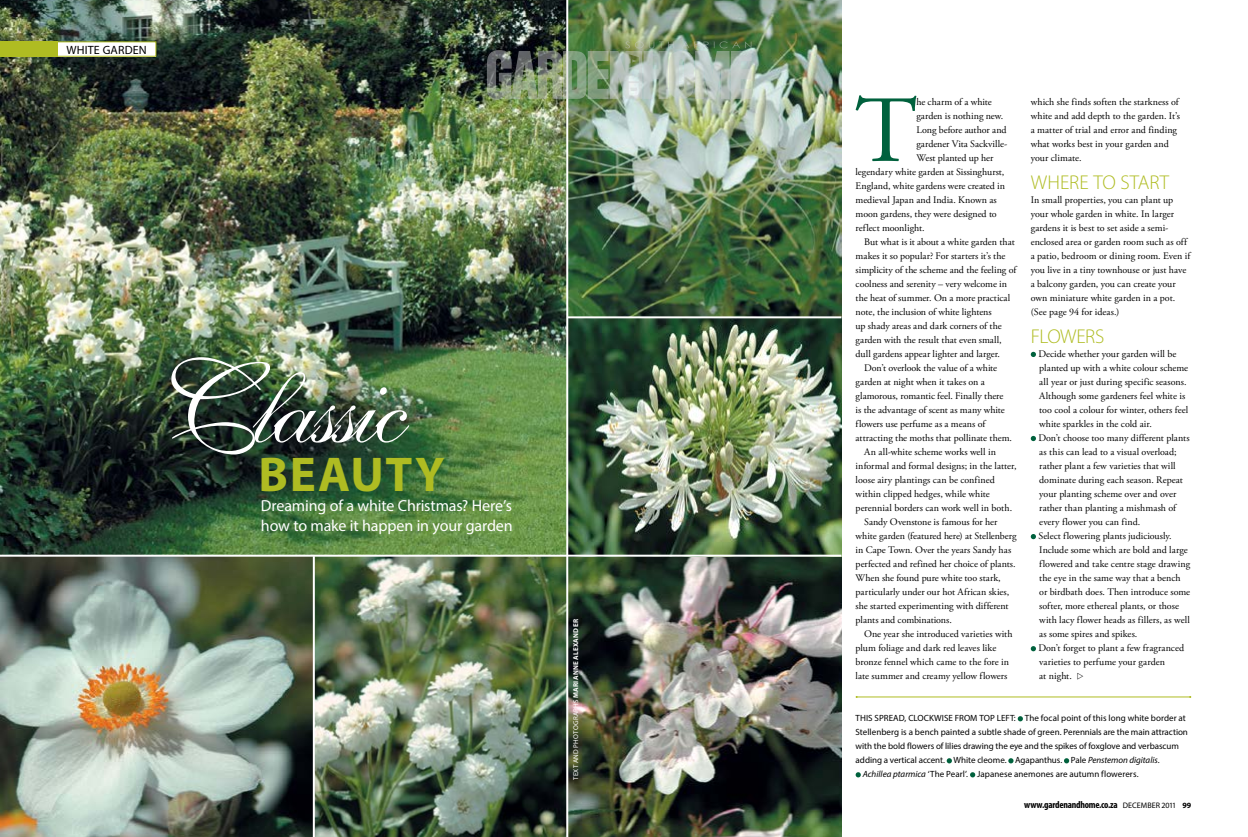
<style>
.page{position:relative;width:1248px;height:837px;background:#fff}
.page>*{position:absolute;margin:0;border:0;box-sizing:border-box;transform-origin:0 0}
.t1{font:116.6px "Shelley LT Std Script";letter-spacing:-.045em;color:#fff}
.t2{font:94.5px "Adobe Garamond Pro";color:#00613d}
.t3{font:700 49px "Myriad Pro";color:#afbc22}
.t4{font:300 20px "Myriad Pro";letter-spacing:-.01em;color:#afbc22}
.t5{font:300 20px "Myriad Pro";letter-spacing:-.03em;color:#afbc22}
.t6{font:16px/20px "Myriad Pro";letter-spacing:-.01em;color:#fff}
.t7{font:12px "Myriad Pro";letter-spacing:.015em;color:#000}
.t8{font:10px/14px "Adobe Garamond Pro";color:#000}
.t9{font:700 condensed 10px "Myriad Pro";letter-spacing:-.02em;color:#000}
.t10{font:9px "Myriad Pro";letter-spacing:-.005em;color:#000}
.t11{font:7px "Myriad Pro";letter-spacing:.03em;color:#fff}
.s1{font-weight:700}
.s2{font-style:italic}
.s3{font-weight:400;font-stretch:normal;font-size:8px}
.s4{font-stretch:normal;font-size:8px}
</style>
<div class="page">
<img style="left:568px;top:319px;width:273px;height:517px">
<img style="left:0;top:0;width:566px;height:836px">
<div style="left:57px;top:42px;width:99px;height:14px;background:#fff"></div>
<div style="left:57px;top:41px;width:99px;height:16px;border:1px solid #afbc22"></div>
<div style="left:0;top:41px;width:57px;height:16px;background:#afbc22"></div>
<hr style="left:856px;top:696px;width:334px;height:1px;background:#afbc22">
<svg style="left:1017px;top:716px;width:5px;height:5px"></svg>
<svg style="left:946px;top:758px;width:5px;height:5px"></svg>
<svg style="left:1008px;top:758px;width:5px;height:5px"></svg>
<svg style="left:1064px;top:758px;width:5px;height:5px"></svg>
<svg style="left:855px;top:772px;width:5px;height:5px"></svg>
<svg style="left:970px;top:772px;width:5px;height:5px"></svg>
<svg style="left:1030px;top:352px;width:5px;height:5px"></svg>
<svg style="left:1030px;top:436px;width:5px;height:5px"></svg>
<svg style="left:1030px;top:534px;width:5px;height:5px"></svg>
<svg style="left:1030px;top:646px;width:5px;height:5px"></svg>
<hr style="left:313px;top:556px;width:2px;height:280px;background:#fff">
<img style="left:568px;top:0;width:273px;height:319px">
<hr style="left:0;top:554px;width:841px;height:2px;background:#fff">
<hr style="left:567px;top:316px;width:274px;height:2px;background:#fff">
<img style="left:487px;top:41px;width:264px;height:59px">
<p class="t7" style="left:66px;top:42px;width:82px">WHITE GARDEN</p>
<h1 class="t1" style="left:160px;top:335px;width:248px">Classic</h1>
<h3 class="t3" style="left:258px;top:442px;width:188px">BEAUTY</h3>
<h3 class="t6" style="left:261px;top:495px;width:253px">Dreaming of a white Christmas? Here’s how to make it happen in your garden</h3>
<p class="t11" style="left:571px;top:779px;width:162px;rotate:-90deg">TEXT AND PHOTOGRAPHS <span class="s1">MARIANNE ALEXANDER</span></p>
<h2 class="t2" style="left:854px;top:74px;width:64px">T</h2>
<p class="t8" style="left:916px;top:95px;width:77px">he charm of a white</p>
<p class="t8" style="left:916px;top:109px;width:88px">garden is nothing new.</p>
<p class="t8" style="left:916px;top:123px;width:92px">Long before author and</p>
<p class="t8" style="left:916px;top:137px;width:92px">gardener Vita Sackville-</p>
<p class="t8" style="left:916px;top:151px;width:78px">West planted up her</p>
<p class="t8" style="left:855px;top:165px;width:150px">legendary white garden at Sissinghurst,</p>
<p class="t8" style="left:855px;top:179px;width:151px">England, white gardens were created in</p>
<p class="t8" style="left:855px;top:193px;width:143px">medieval Japan and India. Known as</p>
<p class="t8" style="left:855px;top:207px;width:143px">moon gardens, they were designed to</p>
<p class="t8" style="left:855px;top:221px;width:71px">reflect moonlight.</p>
<p class="t8" style="left:864px;top:235px;width:152px">But what is it about a white garden that</p>
<p class="t8" style="left:855px;top:249px;width:151px">makes it so popular? For starters it’s the</p>
<p class="t8" style="left:855px;top:263px;width:162px">simplicity of the scheme and the feeling of</p>
<p class="t8" style="left:855px;top:277px;width:153px">coolness and serenity – very welcome in</p>
<p class="t8" style="left:855px;top:291px;width:156px">the heat of summer. On a more practical</p>
<p class="t8" style="left:855px;top:305px;width:138px">note, the inclusion of white lightens</p>
<p class="t8" style="left:855px;top:319px;width:147px">up shady areas and dark corners of the</p>
<p class="t8" style="left:855px;top:333px;width:147px">garden with the result that even small,</p>
<p class="t8" style="left:855px;top:347px;width:146px">dull gardens appear lighter and larger.</p>
<p class="t8" style="left:864px;top:361px;width:135px">Don’t overlook the value of a white</p>
<p class="t8" style="left:855px;top:375px;width:131px">garden at night when it takes on a</p>
<p class="t8" style="left:855px;top:389px;width:149px">glamorous, romantic feel. Finally there</p>
<p class="t8" style="left:855px;top:403px;width:151px">is the advantage of scent as many white</p>
<p class="t8" style="left:855px;top:417px;width:131px">flowers use perfume as a means of</p>
<p class="t8" style="left:855px;top:431px;width:158px">attracting the moths that pollinate them.</p>
<p class="t8" style="left:864px;top:445px;width:133px">An all-white scheme works well in</p>
<p class="t8" style="left:855px;top:459px;width:162px">informal and formal designs; in the latter,</p>
<p class="t8" style="left:855px;top:473px;width:141px">loose airy plantings can be confined</p>
<p class="t8" style="left:855px;top:487px;width:136px">within clipped hedges, while white</p>
<p class="t8" style="left:855px;top:501px;width:158px">perennial borders can work well in both.</p>
<p class="t8" style="left:864px;top:515px;width:135px">Sandy Ovenstone is famous for her</p>
<p class="t8" style="left:855px;top:529px;width:162px">white garden (featured here) at Stellenberg</p>
<p class="t8" style="left:855px;top:543px;width:157px">in Cape Town. Over the years Sandy has</p>
<p class="t8" style="left:855px;top:557px;width:161px">perfected and refined her choice of plants.</p>
<p class="t8" style="left:855px;top:571px;width:146px">When she found pure white too stark,</p>
<p class="t8" style="left:855px;top:585px;width:155px">particularly under our hot African skies,</p>
<p class="t8" style="left:855px;top:599px;width:154px">she started experimenting with different</p>
<p class="t8" style="left:855px;top:613px;width:98px">plants and combinations.</p>
<p class="t8" style="left:864px;top:627px;width:150px">One year she introduced varieties with</p>
<p class="t8" style="left:855px;top:641px;width:142px">plum foliage and dark red leaves like</p>
<p class="t8" style="left:855px;top:655px;width:155px">bronze fennel which came to the fore in</p>
<p class="t8" style="left:855px;top:669px;width:153px">late summer and creamy yellow flowers</p>
<p class="t8" style="left:1030px;top:95px;width:151px">which she finds soften the starkness of white and add depth to the garden. It’s a matter of trial and error and finding what works best in your garden and your climate.</p>
<h3 class="t4" style="left:1030px;top:171px;width:140px">WHERE TO START</h3>
<p class="t8" style="left:1030px;top:193px;width:161px">In small properties, you can plant up your whole garden in white. In larger gardens it is best to set aside a semi&shy;enclosed area or garden room such as off a patio, bedroom or dining room. Even if you live in a tiny townhouse or just have a balcony garden, you can create your own miniature white garden in a pot. (See page 94 for ideas.)</p>
<h3 class="t5" style="left:1030px;top:325px;width:75px">FLOWERS</h3>
<p class="t8" style="left:1038px;top:347px;width:153px">Decide whether your garden will be planted up with a white colour scheme all year or just during specific seasons.<br>Although some gardeners feel white is too cool a colour for winter, others feel white sparkles in the cold air.<br>Don’t choose too many different plants as this can lead to a visual overload; rather plant a few varieties that will dominate during each season. Repeat your planting scheme over and over rather than planting a mishmash of every flower you can find.<br>Select flowering plants judiciously.<br>Include some which are bold and large flowered and take centre stage drawing the eye in the same way that a bench or birdbath does. Then introduce some softer, more ethereal plants, or those with lacy flower heads as fillers, as well as some spires and spikes.<br>Don’t forget to plant a few fragranced varieties to perfume your garden<br>at night.</p>
<p class="t10" style="left:855px;top:712px;width:332px">THIS SPREAD, CLOCKWISE FROM TOP LEFT: The focal point of this long white border at</p>
<p class="t10" style="left:855px;top:726px;width:334px">Stellenberg is a bench painted a subtle shade of green. Perennials are the main attraction</p>
<p class="t10" style="left:855px;top:740px;width:325px">with the bold flowers of lilies drawing the eye and the spikes of foxglove and verbascum</p>
<p class="t10" style="left:855px;top:754px;width:305px">adding a vertical accent. White cleome. Agapanthus. Pale <span class="s2">Penstemon digitalis</span>.</p>
<p class="t10" style="left:862px;top:768px;width:277px"><span class="s2">Achillea ptarmica</span> ‘The Pearl’. Japanese anemones are autumn flowerers.</p>
<p class="t9" style="left:1024px;top:798px;width:168px">www.gardenandhome.co.za <span class="s3">december 2011</span> <span class="s4">99</span></p>
</div>
